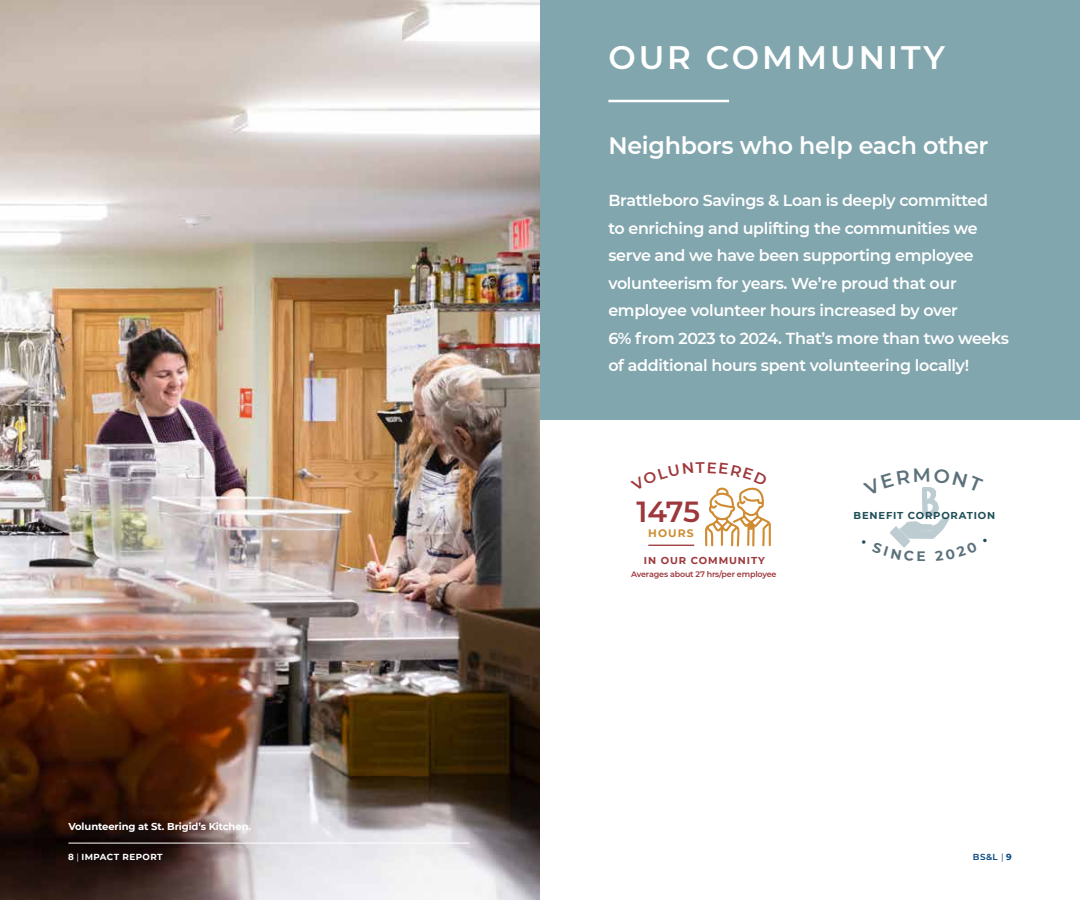
<style>
.page{position:relative;width:1080px;height:900px;background:#fff}
.page>*{position:absolute;margin:0;border:0;box-sizing:border-box;transform-origin:0 0}
.t1{font:600 32.5px "Montserrat";letter-spacing:.09em;color:#fff}
.t2{font:600 29px "Montserrat";color:#9e373b}
.t3{font:600 23.75px "Montserrat";letter-spacing:-.01em;color:#fff}
.t4{font:600 15.88px/27.5px "Montserrat";letter-spacing:-.02em;color:#fff}
.t5{font:700 13.75px "Montserrat";color:#5b717b}
.t6{font:700 10.75px "Montserrat";letter-spacing:.1em;color:#ce8c31}
.t7{font:700 10px "Montserrat";letter-spacing:-.01em;color:#fff}
.t8{font:700 10px "Montserrat";letter-spacing:.08em;color:#1f4e58}
.t9{font:700 10px "Montserrat";letter-spacing:.09em;color:#9e373b}
.t10{font:700 8.75px "Montserrat";letter-spacing:.05em;color:#fff}
.t11{font:600 8.75px "Montserrat";color:#00427a}
.t12{font:600 8px "Montserrat";letter-spacing:-.02em;color:#9e373b}
.s1{font-weight:400}
.s2{font-weight:700}
</style>
<div class="page">
<img style="left:0;top:0;width:540px;height:900px">
<div style="left:540px;top:0;width:540px;height:419px;background:#82a6ae"></div>
<hr style="left:608px;top:100px;width:121px;height:2px;background:#fff">
<hr style="left:68px;top:843px;width:401px;height:1px;background:#fff">
<svg style="left:890px;top:487px;width:59px;height:61px"></svg>
<svg style="left:648px;top:487px;width:122px;height:60px"></svg>
<h1 class="t1" style="left:608px;top:34px;width:338px">OUR COMMUNITY</h1>
<h3 class="t3" style="left:608px;top:128px;width:382px">Neighbors who help each other</h3>
<p class="t4" style="left:608px;top:186px;width:402px">Brattleboro Savings &amp; Loan is deeply committed<br>to enriching and uplifting the communities we serve and we have been supporting employee volunteerism for years. We’re proud that our employee volunteer hours increased by over<br>6% from 2023 to 2024. That’s more than two weeks of additional hours spent volunteering locally!</p>
<p class="t7" style="left:68px;top:819px;width:184px">Volunteering at St. Brigid’s Kitchen.</p>
<h2 class="t2" style="left:636px;top:491px;width:65px">1475</h2>
<p class="t6" style="left:648px;top:525px;width:47px">HOURS</p>
<p class="t9" style="left:644px;top:553px;width:122px">IN OUR COMMUNITY</p>
<p class="t12" style="left:631px;top:568px;width:147px">Averages about 27 hrs/per employee</p>
<p class="t8" style="left:854px;top:508px;width:143px">BENEFIT CORPORATION</p>
<p class="t5" style="left:917px;top:547px;width:11px">E</p>
<p class="t10" style="left:68px;top:851px;width:96px">8 <span class="s1">|</span> IMPACT REPORT</p>
<p class="t11" style="left:973px;top:851px;width:40px">BS&amp;L <span class="s1">|</span> <span class="s2">9</span></p>
</div>
